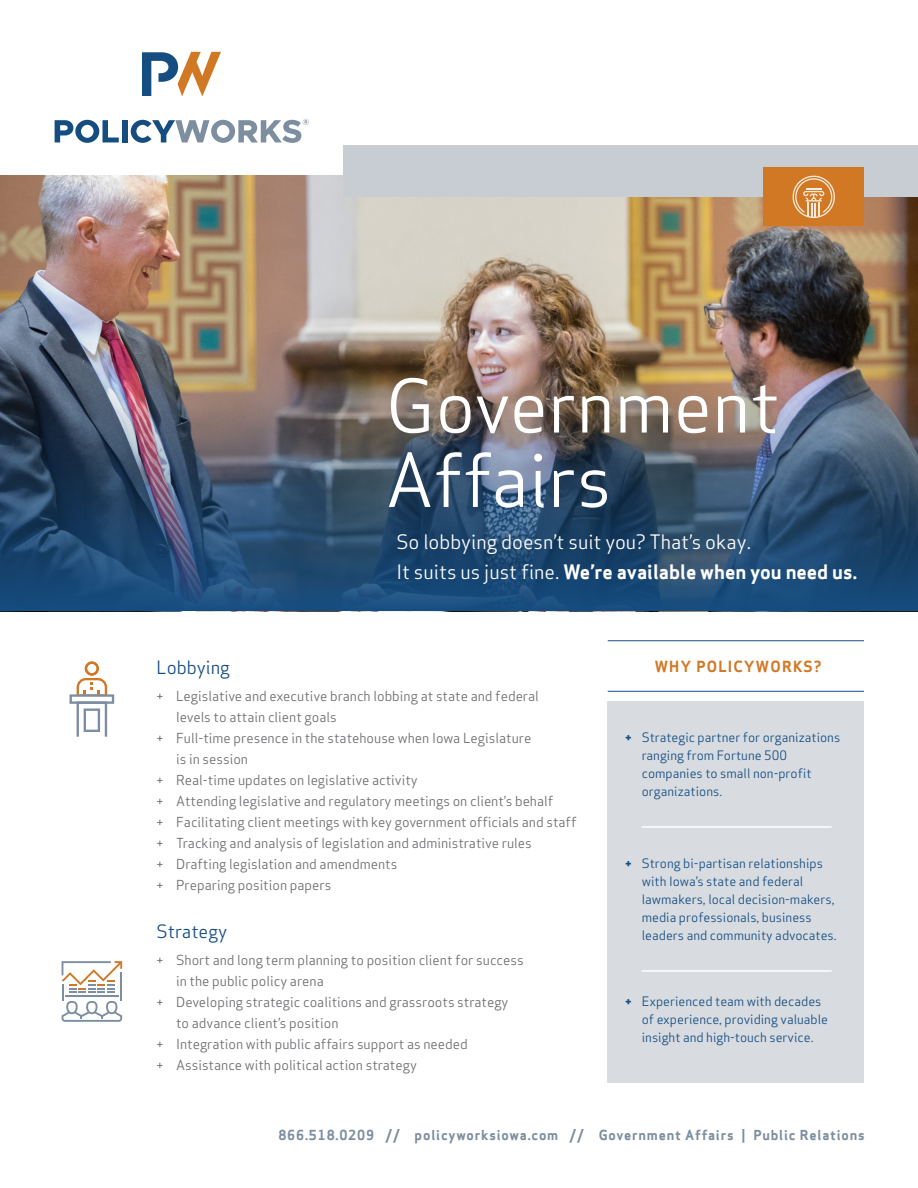
<style>
.page{position:relative;width:918px;height:1188px;background:#fff}
.page>*{position:absolute;margin:0;border:0;box-sizing:border-box;transform-origin:0 0}
.t1{font:72px/74.4px "Apex Sans";color:#fff}
.t2{font:19.5px/30px "Apex Sans";color:#fff}
.t3{font:18px "Apex Sans";color:#154d81}
.t4{font:700 15px "Apex Sans";letter-spacing:.08em;color:#d17825}
.t5{font:13.5px/21px "Apex Sans";color:#6c6d70}
.t6{font:700 13.5px "Apex Sans";letter-spacing:.06em;color:#7c8e9f}
.t7{font:12.75px/18px "Apex Sans";color:#154d81}
.s1{font-weight:700}
</style>
<div class="page">
<img style="left:0;top:176px;width:918px;height:172px">
<div style="left:343px;top:145px;width:575px;height:52px;background:#c8cdd4"></div>
<img style="left:0;top:348px;width:918px;height:263px">
<div style="left:764px;top:167px;width:100px;height:58px;background:#d17825"></div>
<svg style="left:55px;top:120px;width:64px;height:23px"></svg>
<div style="left:122px;top:120px;width:5px;height:22px;background:#154d81"></div>
<svg style="left:131px;top:119px;width:178px;height:24px"></svg>
<svg style="left:142px;top:52px;width:79px;height:44px"></svg>
<div style="left:608px;top:701px;width:256px;height:382px;background:#d8dce1"></div>
<hr style="left:642px;top:826px;width:190px;height:2px;background:#fff">
<hr style="left:642px;top:970px;width:190px;height:2px;background:#fff">
<svg style="left:62px;top:961px;width:60px;height:61px"></svg>
<hr style="left:608px;top:691px;width:256px;height:1px;background:#154d81">
<hr style="left:608px;top:640px;width:256px;height:1px;background:#154d81">
<svg style="left:70px;top:662px;width:44px;height:75px"></svg>
<svg style="left:793px;top:176px;width:42px;height:42px"></svg>
<p class="t1" style="left:386px;top:362px;width:396px">Government<br>Affairs</p>
<p class="t2" style="left:396px;top:525px;width:462px">So lobbying doesn’t suit you? That’s okay.<br>It suits us just fine. <span class="s1">We’re available when you need us.</span></p>
<p class="t3" style="left:157px;top:652px;width:75px">Lobbying</p>
<p class="t5" style="left:176px;top:684px;width:364px;text-indent:-20px">+ Legislative and executive branch lobbing at state and federal levels to attain client goals</p>
<p class="t5" style="left:176px;top:726px;width:357px;text-indent:-20px">+ Full-time presence in the statehouse when Iowa Legislature is in session</p>
<p class="t5" style="left:157px;top:768px;width:263px">+ Real-time updates on legislative activity</p>
<p class="t5" style="left:157px;top:789px;width:398px">+ Attending legislative and regulatory meetings on client’s behalf</p>
<p class="t5" style="left:157px;top:810px;width:422px">+ Facilitating client meetings with key government officials and staff</p>
<p class="t5" style="left:157px;top:831px;width:377px">+ Tracking and analysis of legislation and administrative rules</p>
<p class="t5" style="left:157px;top:852px;width:242px">+ Drafting legislation and amendments</p>
<p class="t5" style="left:157px;top:873px;width:176px">+ Preparing position papers</p>
<p class="t3" style="left:157px;top:917px;width:72px">Strategy</p>
<p class="t5" style="left:176px;top:949px;width:349px;text-indent:-20px">+ Short and long term planning to position client for success in the public policy arena</p>
<p class="t5" style="left:176px;top:991px;width:334px;text-indent:-20px">+ Developing strategic coalitions and grassroots strategy to advance client’s position</p>
<p class="t5" style="left:157px;top:1033px;width:313px">+ Integration with public affairs support as needed</p>
<p class="t5" style="left:157px;top:1054px;width:262px">+ Assistance with political action strategy</p>
<p class="t4" style="left:655px;top:656px;width:168px">WHY POLICYWORKS?</p>
<p class="t7" style="left:642px;top:727px;width:200px;text-indent:-16px"><span class="s1">+</span> Strategic partner for organizations ranging from Fortune 500 companies to small non-profit organizations.</p>
<p class="t7" style="left:642px;top:853px;width:196px;text-indent:-16px"><span class="s1">+</span> Strong bi-partisan relationships with Iowa’s state and federal lawmakers, local decision-makers, media professionals, business leaders and community advocates.</p>
<p class="t7" style="left:642px;top:991px;width:188px;text-indent:-16px"><span class="s1">+</span> Experienced team with decades of experience, providing valuable insight and high-touch service.</p>
<p class="t6" style="left:278px;top:1127px;width:588px">866.518.0209 // policyworksiowa.com // Government Affairs | Public Relations</p>
</div>
